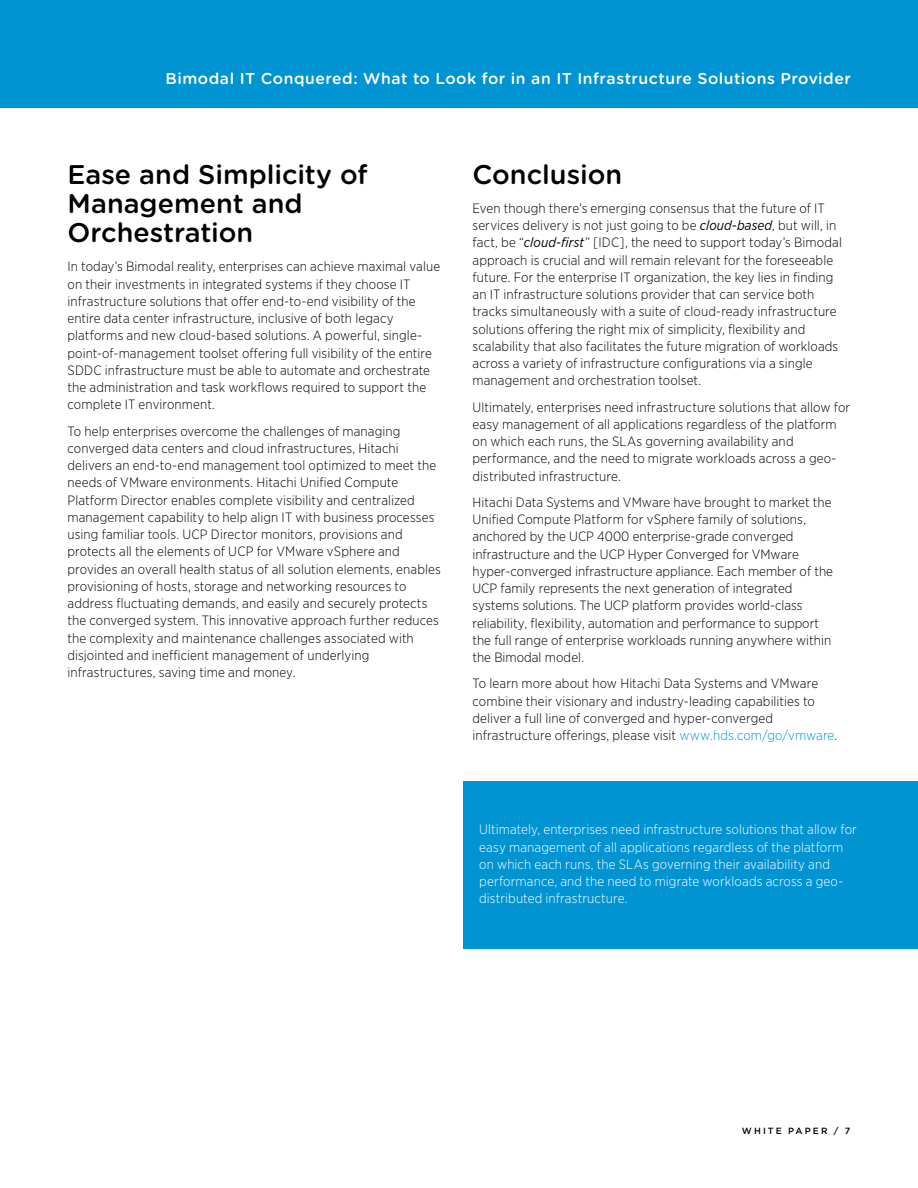
<style>
.page{position:relative;width:918px;height:1188px;background:#fff}
.page>*{position:absolute;margin:0;border:0;box-sizing:border-box;transform-origin:0 0}
.t1{font:500 27px/29.2px "Gotham Rounded";color:#000}
.t2{font:500 15.75px "Gotham Rounded";letter-spacing:.03em;color:#fff}
.t3{font:300 13.5px/17.2px "Gotham Narrow";letter-spacing:.005em;color:#000}
.t4{font:300 13.5px/17.2px "Gotham Narrow";letter-spacing:.01em;color:#fff}
.t5{font:500 9px "Gotham";letter-spacing:.23em;color:#000}
.s1{font-weight:400;font-style:italic}
.s2{color:#0194d3}
</style>
<div class="page">
<div style="left:0;top:0;width:918px;height:108px;background:#0194d3"></div>
<div style="left:464px;top:782px;width:454px;height:168px;background:#0194d3"></div>
<p class="t2" style="left:165px;top:67px;width:687px">Bimodal IT Conquered: What to Look for in an IT Infrastructure Solutions Provider</p>
<h1 class="t1" style="left:68px;top:158px;width:302px">Ease and Simplicity of<br>Management and<br>Orchestration</h1>
<p class="t3" style="left:68px;top:258px;width:374px">In today’s Bimodal reality, enterprises can achieve maximal value on their investments in integrated systems if they choose IT infrastructure solutions that offer end-to-end visibility of the entire data center infrastructure, inclusive of both legacy platforms and new cloud-based solutions. A powerful, single&shy;point-of-management toolset offering full visibility of the entire SDDC infrastructure must be able to automate and orchestrate the administration and task workflows required to support the complete IT environment.</p>
<p class="t3" style="left:68px;top:422px;width:375px">To help enterprises overcome the challenges of managing converged data centers and cloud infrastructures, Hitachi delivers an end-to-end management tool optimized to meet the needs of VMware environments. Hitachi Unified Compute Platform Director enables complete visibility and centralized management capability to help align IT with business processes using familiar tools. UCP Director monitors, provisions and protects all the elements of UCP for VMware vSphere and provides an overall health status of all solution elements, enables provisioning of hosts, storage and networking resources to address fluctuating demands, and easily and securely protects the converged system. This innovative approach further reduces the complexity and maintenance challenges associated with disjointed and inefficient management of underlying infrastructures, saving time and money.</p>
<h1 class="t1" style="left:472px;top:158px;width:151px">Conclusion</h1>
<p class="t3" style="left:472px;top:199px;width:371px">Even though there’s emerging consensus that the future of IT services delivery is not just going to be <span class="s1">cloud-based</span>, but will, in fact, be “<span class="s1">cloud-first</span>” [IDC], the need to support today’s Bimodal approach is crucial and will remain relevant for the foreseeable future. For the enterprise IT organization, the key lies in finding an IT infrastructure solutions provider that can service both tracks simultaneously with a suite of cloud-ready infrastructure solutions offering the right mix of simplicity, flexibility and scalability that also facilitates the future migration of workloads across a variety of infrastructure configurations via a single management and orchestration toolset.</p>
<p class="t3" style="left:472px;top:398px;width:379px">Ultimately, enterprises need infrastructure solutions that allow for easy management of all applications regardless of the platform on which each runs, the SLAs governing availability and performance, and the need to migrate workloads across a geo&shy;distributed infrastructure.</p>
<p class="t3" style="left:472px;top:493px;width:362px">Hitachi Data Systems and VMware have brought to market the Unified Compute Platform for vSphere family of solutions, anchored by the UCP 4000 enterprise-grade converged infrastructure and the UCP Hyper Converged for VMware hyper-converged infrastructure appliance. Each member of the UCP family represents the next generation of integrated systems solutions. The UCP platform provides world-class reliability, flexibility, automation and performance to support the full range of enterprise workloads running anywhere within the Bimodal model.</p>
<p class="t3" style="left:472px;top:675px;width:366px">To learn more about how Hitachi Data Systems and VMware combine their visionary and industry-leading capabilities to deliver a full line of converged and hyper-converged infrastructure offerings, please visit <span class="s2">www.hds.com/go/vmware</span>.</p>
<p class="t4" style="left:479px;top:821px;width:379px">Ultimately, enterprises need infrastructure solutions that allow for easy management of all applications regardless of the platform on which each runs, the SLAs governing their availability and performance, and the need to migrate workloads across a geo&shy;distributed infrastructure.</p>
<p class="t5" style="left:742px;top:1125px;width:110px">WHITE PAPER / 7</p>
</div>
